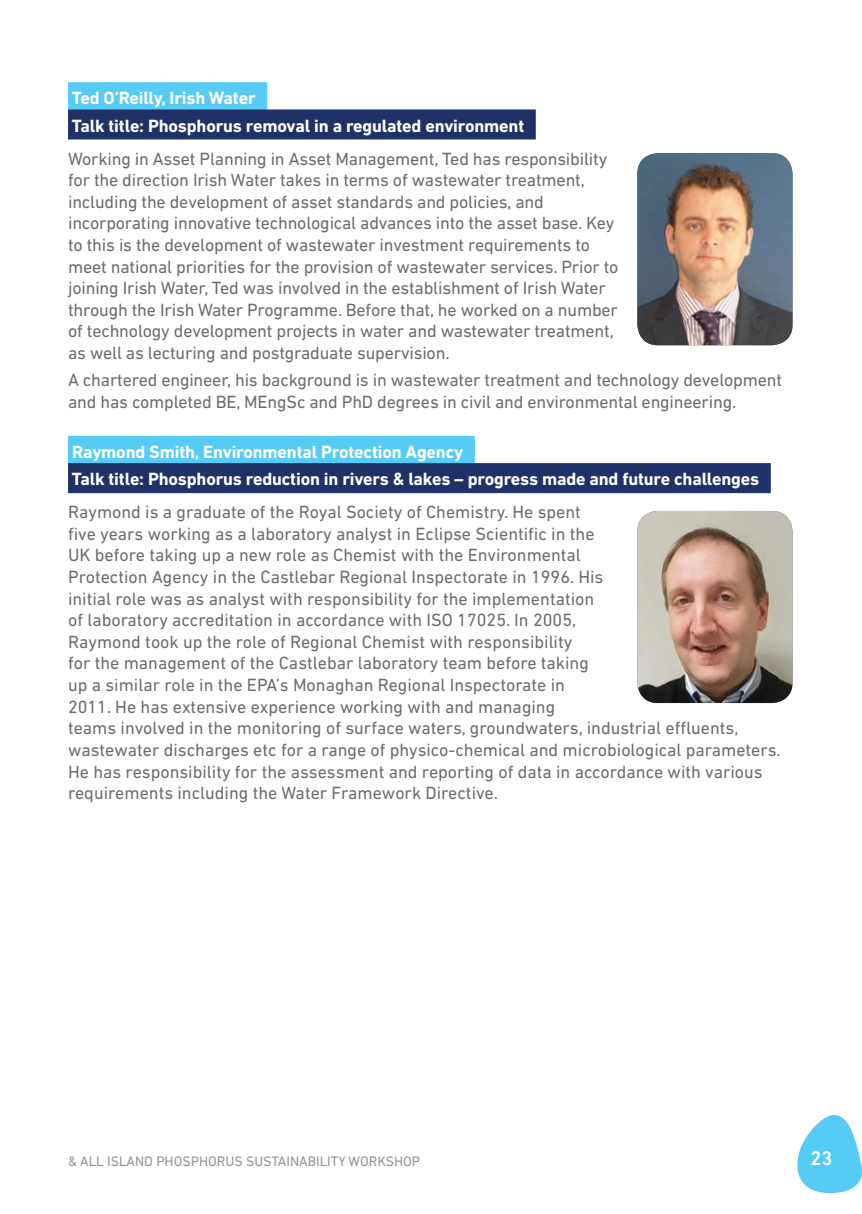
<style>
.page{position:relative;width:862px;height:1214px;background:#fff}
.page>*{position:absolute;margin:0;border:0;box-sizing:border-box;transform-origin:0 0}
.t1{font:500 20px "DIN Next LT Pro";color:#fff}
.INVITED_SPEAKER_TOPI{font:18px/21.6px "DIN Next LT Pro";letter-spacing:-.01em;color:#6c6d70}
.Speaker_Topic_Head{font:700 18px "DIN Next LT Pro";letter-spacing:-.01em;color:#fff}
.INVITED_SPEAKER_HEAD{font:700 18px "DIN Next LT Pro";letter-spacing:-.01em;color:#fff}
.t2{font:14px "DIN Next LT Pro";color:#939598}
</style>
<div class="page">
<svg style="left:797px;top:1115px;width:65px;height:79px"></svg>
<div style="left:68px;top:82px;width:199px;height:30px;background:#56cbf5"></div>
<div style="left:68px;top:109px;width:468px;height:30px;background:#1f3267"></div>
<div style="left:68px;top:436px;width:407px;height:30px;background:#56cbf5"></div>
<div style="left:68px;top:463px;width:703px;height:30px;background:#1f3267"></div>
<img style="left:637px;top:153px;width:155px;height:192px">
<img style="left:637px;top:511px;width:155px;height:192px">
<p class="INVITED_SPEAKER_HEAD" style="left:72px;top:88px;width:185px">Ted O’Reilly, Irish Water</p>
<p class="Speaker_Topic_Head" style="left:72px;top:115px;width:454px">Talk title: Phosphorus removal in a regulated environment</p>
<p class="INVITED_SPEAKER_TOPI" style="left:68px;top:147px;width:552px">Working in Asset Planning in Asset Management, Ted has responsibility for the direction Irish Water takes in terms of wastewater treatment, including the development of asset standards and policies, and incorporating innovative technological advances into the asset base. Key to this is the development of wastewater investment requirements to meet national priorities for the provision of wastewater services. Prior to joining Irish Water, Ted was involved in the establishment of Irish Water through the Irish Water Programme. Before that, he worked on a number of technology development projects in water and wastewater treatment, as well as lecturing and postgraduate supervision.</p>
<p class="INVITED_SPEAKER_TOPI" style="left:68px;top:369px;width:715px">A chartered engineer, his background is in wastewater treatment and technology development and has completed BE, MEngSc and PhD degrees in civil and environmental engineering.</p>
<p class="INVITED_SPEAKER_HEAD" style="left:72px;top:441px;width:393px">Raymond Smith, Environmental Protection Agency</p>
<p class="Speaker_Topic_Head" style="left:72px;top:468px;width:689px">Talk title: Phosphorus reduction in rivers &amp; lakes – progress made and future challenges</p>
<p class="INVITED_SPEAKER_TOPI" style="left:68px;top:501px;width:714px">Raymond is a graduate of the Royal Society of Chemistry. He spent<br>five years working as a laboratory analyst in Eclipse Scientific in the<br>UK before taking up a new role as Chemist with the Environmental<br>Protection Agency in the Castlebar Regional Inspectorate in 1996. His<br>initial role was as analyst with responsibility for the implementation<br>of laboratory accreditation in accordance with ISO 17025. In 2005,<br>Raymond took up the role of Regional Chemist with responsibility<br>for the management of the Castlebar laboratory team before taking<br>up a similar role in the EPA’s Monaghan Regional Inspectorate in<br>2011. He has extensive experience working with and managing<br>teams involved in the monitoring of surface waters, groundwaters, industrial effluents, wastewater discharges etc for a range of physico-chemical and microbiological parameters.<br>He has responsibility for the assessment and reporting of data in accordance with various requirements including the Water Framework Directive.</p>
<p class="t2" style="left:68px;top:1153px;width:354px">&amp; ALL ISLAND PHOSPHORUS SUSTAINABILITY WORKSHOP</p>
<p class="t1" style="left:810px;top:1146px;width:23px">23</p>
</div>
